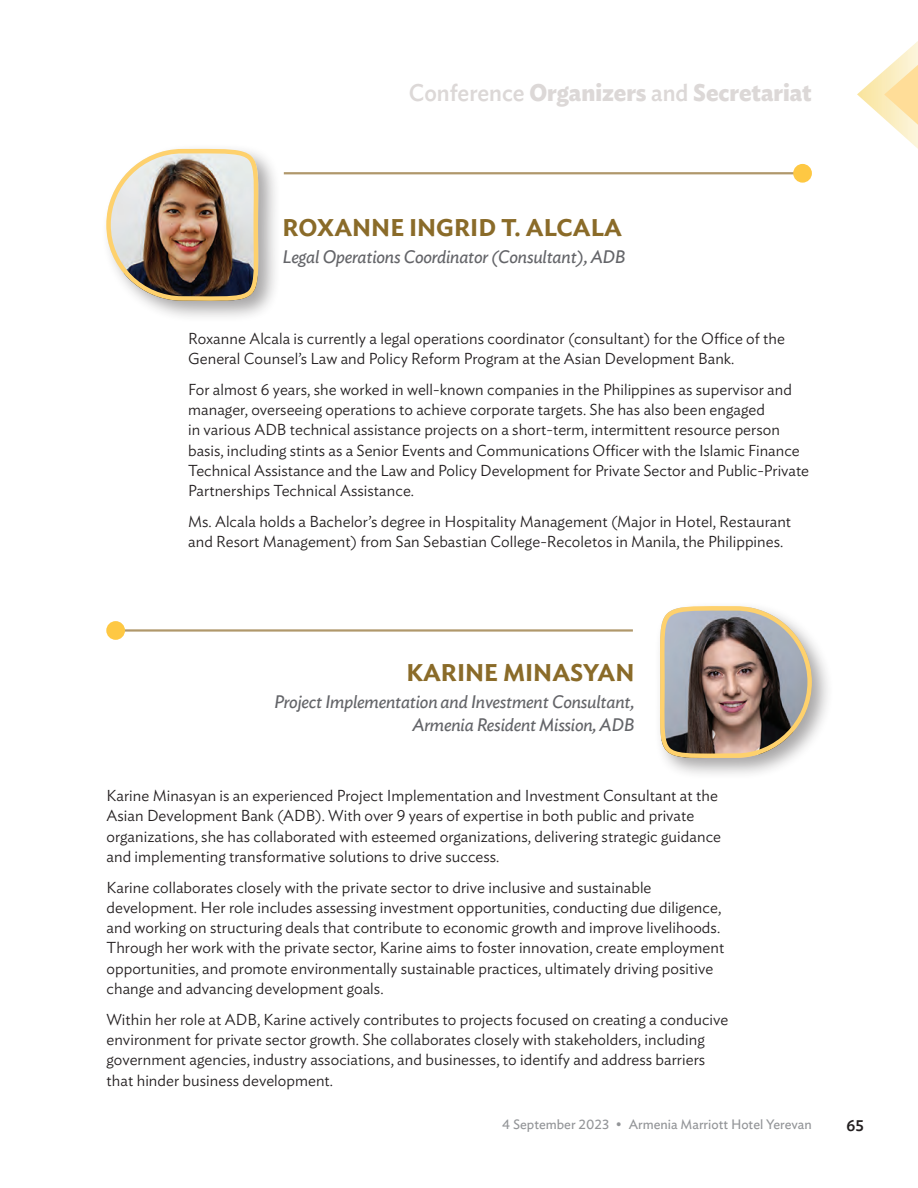
<style>
.page{position:relative;width:918px;height:1188px;background:#fff}
.page>*{position:absolute;margin:0;border:0;box-sizing:border-box;transform-origin:0 0}
.BIO_Name__Bronze{font:600 24px "Ideal Sans";color:#8a6b29}
.t1{font:700 24px "Ideal Sans";color:#dcd8d7;scale:.95 1}
.Speaker_s_Designat{font:italic 18px/22.5px "Ideal Sans";letter-spacing:-.015em;color:#646569;text-align:right}
.Speaker_Body_-_2nd{font:300 15.75px/20.2px "Ideal Sans";letter-spacing:.005em;color:#231f20}
.t2{font:500 15.75px "Ideal Sans";color:#231f20}
.t3{font:13.5px "Ideal Sans";color:#939598}
.s1{font-weight:500}
</style>
<div class="page">
<svg style="left:857px;top:41px;width:61px;height:108px"></svg>
<div style="left:101px;top:143px;width:180px;height:180px;background:#231f20;opacity:.4"></div>
<img style="left:104px;top:143px;width:159px;height:160px">
<hr style="left:284px;top:172px;width:519px;height:2px;background:#b0986b">
<div style="left:793px;top:164px;width:19px;height:19px;background:#fec843;border-radius:50%"></div>
<div style="left:654px;top:600px;width:181px;height:181px;background:#231f20;opacity:.4"></div>
<svg style="left:656px;top:604px;width:158px;height:158px;background:#a1948b"></svg>
<hr style="left:114px;top:629px;width:519px;height:3px;background:#b0986b">
<div style="left:106px;top:621px;width:19px;height:19px;background:#fec843;border-radius:50%"></div>
<h1 class="t1" style="left:409px;top:73px;width:425px"><span class="s1">Conference</span> Organizers <span class="s1">and</span> Secretariat</h1>
<p class="BIO_Name__Bronze" style="left:283px;top:209px;width:341px">ROXANNE INGRID T. ALCALA</p>
<p class="Speaker_s_Designat" style="left:283px;top:244px;width:344px">Legal Operations Coordinator (Consultant), ADB</p>
<p class="Speaker_Body_-_2nd" style="left:188px;top:327px;width:598px">Roxanne Alcala is currently a legal operations coordinator (consultant) for the Office of the<br>General Counsel’s Law and Policy Reform Program at the Asian Development Bank.</p>
<p class="Speaker_Body_-_2nd" style="left:188px;top:378px;width:623px">For almost 6 years, she worked in well-known companies in the Philippines as supervisor and manager, overseeing operations to achieve corporate targets. She has also been engaged<br>in various ADB technical assistance projects on a short-term, intermittent resource person basis, including stints as a Senior Events and Communications Officer with the Islamic Finance Technical Assistance and the Law and Policy Development for Private Sector and Public‑Private Partnerships Technical Assistance.</p>
<p class="Speaker_Body_-_2nd" style="left:188px;top:510px;width:605px">Ms. Alcala holds a Bachelor’s degree in Hospitality Management (Major in Hotel, Restaurant and Resort Management) from San Sebastian College-Recoletos in Manila, the Philippines.</p>
<p class="BIO_Name__Bronze" style="left:406px;top:654px;width:230px">KARINE MINASYAN</p>
<p class="Speaker_s_Designat" style="left:274px;top:689px;width:362px">Project Implementation and Investment Consultant,<br>Armenia Resident Mission, ADB</p>
<p class="Speaker_Body_-_2nd" style="left:107px;top:784px;width:616px">Karine Minasyan is an experienced Project Implementation and Investment Consultant at the Asian Development Bank (ADB). With over 9 years of expertise in both public and private organizations, she has collaborated with esteemed organizations, delivering strategic guidance and implementing transformative solutions to drive success.</p>
<p class="Speaker_Body_-_2nd" style="left:107px;top:876px;width:619px">Karine collaborates closely with the private sector to drive inclusive and sustainable development. Her role includes assessing investment opportunities, conducting due diligence, and working on structuring deals that contribute to economic growth and improve livelihoods.<br>Through her work with the private sector, Karine aims to foster innovation, create employment opportunities, and promote environmentally sustainable practices, ultimately driving positive change and advancing development goals.</p>
<p class="Speaker_Body_-_2nd" style="left:107px;top:1008px;width:623px">Within her role at ADB, Karine actively contributes to projects focused on creating a conducive environment for private sector growth. She collaborates closely with stakeholders, including government agencies, industry associations, and businesses, to identify and address barriers that hinder business development.</p>
<p class="t3" style="left:502px;top:1115px;width:311px">4 September 2023 • Armenia Marriott Hotel Yerevan</p>
<p class="t2" style="left:847px;top:1114px;width:19px">65</p>
</div>
